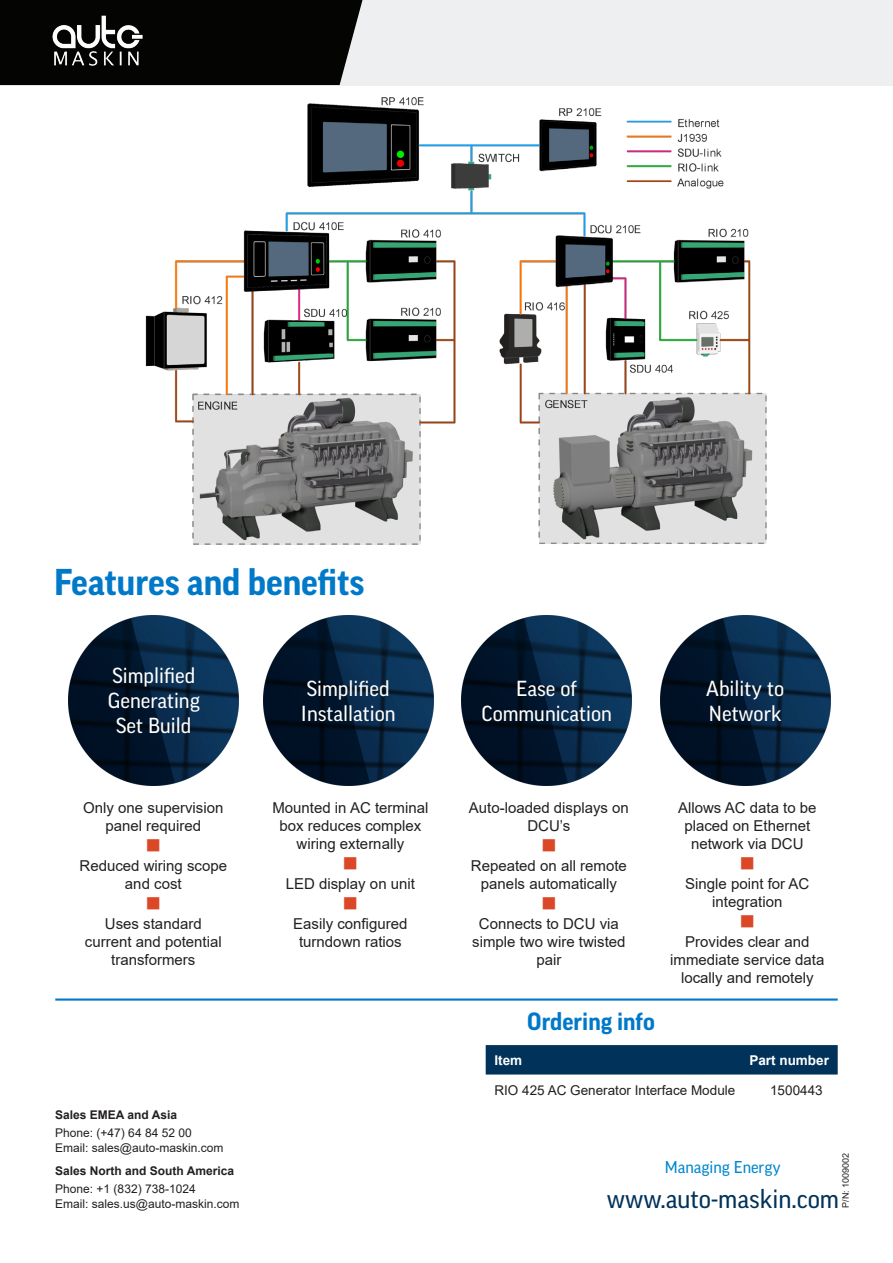
<style>
.page{position:relative;width:893px;height:1263px;background:#fff}
.page>*{position:absolute;margin:0;border:0;box-sizing:border-box;transform-origin:0 0}
.Paragraph_Title_Logo{font:700 36px "Good OT";color:#0079c9}
.t1{font:25.5px "Good OT";color:#00325a}
.Paragraph_Ordering_i{font:700 24px "Good OT";color:#0079c9}
.Paragraph_Benefits_H{font:21px/25.2px "Good OT";color:#fff}
.t2{font:16.5px "Good OT";color:#0087cd}
.Paragraph_Benefits{font:15px/18px "Arial";color:#231f20;text-align:center}
.Paragraph_Ordering_i-2{font:13.5px "Arial";color:#231f20}
.t3{font:700 13.5px "Arial";color:#fff}
.t4{font:12px "Arial";color:#231f20}
.t5{font:700 12px "Arial";color:#231f20}
.t6{font:9px "Arial";color:#231f20}
</style>
<div class="page">
<img style="left:69px;top:615px;width:170px;height:170px">
<img style="left:264px;top:615px;width:170px;height:170px">
<img style="left:462px;top:615px;width:170px;height:170px">
<img style="left:661px;top:615px;width:170px;height:170px">
<div style="left:486px;top:1045px;width:352px;height:29px;background:#00325a"></div>
<img style="left:146px;top:97px;width:620px;height:447px">
<hr style="left:55px;top:998px;width:783px;height:3px;background:#0079c9">
<div style="left:0;top:0;width:893px;height:85px;background:#edeff0"></div>
<div style="left:0;top:0;width:362px;height:85px;background:#040503"></div>
<img style="left:39px;top:7px;width:114px;height:75px">
<p class="Paragraph_Title_Logo" style="left:54px;top:562px;width:312px">Features and benefits</p>
<p class="Paragraph_Benefits_H" style="left:108px;top:663px;width:94px;text-align:center">Simplified<br>Generating<br>Set Build</p>
<p class="Paragraph_Benefits" style="left:83px;top:798px;width:142px">Only one supervision panel required</p>
<p class="Paragraph_Benefits" style="left:80px;top:856px;width:149px">Reduced wiring scope and cost</p>
<p class="Paragraph_Benefits" style="left:85px;top:915px;width:138px">Uses standard current and potential transformers</p>
<p class="t5" style="left:55px;top:1106px;width:123px">Sales EMEA and Asia</p>
<p class="t4" style="left:55px;top:1125px;width:138px">Phone: (+47) 64 84 52 00</p>
<p class="t4" style="left:55px;top:1139px;width:170px">Email: sales@auto-maskin.com</p>
<p class="t5" style="left:55px;top:1162px;width:180px">Sales North and South America</p>
<p class="t4" style="left:55px;top:1181px;width:142px">Phone: +1 (832) 738-1024</p>
<p class="t4" style="left:55px;top:1195px;width:186px">Email: sales.us@auto-maskin.com</p>
<p class="Paragraph_Benefits_H" style="left:301px;top:676px;width:96px">Simplified<br>Installation</p>
<p class="Paragraph_Benefits_H" style="left:706px;top:676px;width:79px">Ability to<br>Network</p>
<p class="Paragraph_Benefits_H" style="left:516px;top:676px;width:62px">Ease of</p>
<p class="Paragraph_Benefits_H" style="left:481px;top:701px;width:132px">Communication</p>
<p class="Paragraph_Benefits" style="left:272px;top:798px;width:157px">Mounted in AC terminal box reduces complex wiring externally</p>
<p class="Paragraph_Benefits" style="left:286px;top:874px;width:131px">LED display on unit</p>
<p class="Paragraph_Benefits" style="left:293px;top:915px;width:116px">Easily configured turndown ratios</p>
<p class="Paragraph_Benefits" style="left:469px;top:798px;width:162px">Auto-loaded displays on<br>DCU’s</p>
<p class="Paragraph_Benefits" style="left:471px;top:856px;width:157px">Repeated on all remote panels automatically</p>
<p class="Paragraph_Benefits" style="left:472px;top:915px;width:155px">Connects to DCU via simple two wire twisted pair</p>
<p class="Paragraph_Ordering_i" style="left:527px;top:1008px;width:129px">Ordering info</p>
<p class="Paragraph_Benefits" style="left:678px;top:798px;width:140px">Allows AC data to be placed on Ethernet network via DCU</p>
<p class="Paragraph_Benefits" style="left:685px;top:874px;width:126px">Single point for AC integration</p>
<p class="Paragraph_Benefits" style="left:670px;top:933px;width:156px">Provides clear and immediate service data locally and remotely</p>
<p class="t3" style="left:494px;top:1050px;width:29px">Item</p>
<p class="t3" style="left:749px;top:1050px;width:81px">Part number</p>
<p class="Paragraph_Ordering_i-2" style="left:494px;top:1081px;width:242px">RIO 425 AC Generator Interface Module</p>
<p class="Paragraph_Ordering_i-2" style="left:770px;top:1081px;width:54px">1500443</p>
<p class="t6" style="left:839px;top:1207px;width:57px;rotate:-90deg">P/N: 1009002</p>
<p class="t2" style="left:665px;top:1158px;width:117px">Managing Energy</p>
<p class="t1" style="left:607px;top:1185px;width:234px">www.auto-maskin.com</p>
</div>
